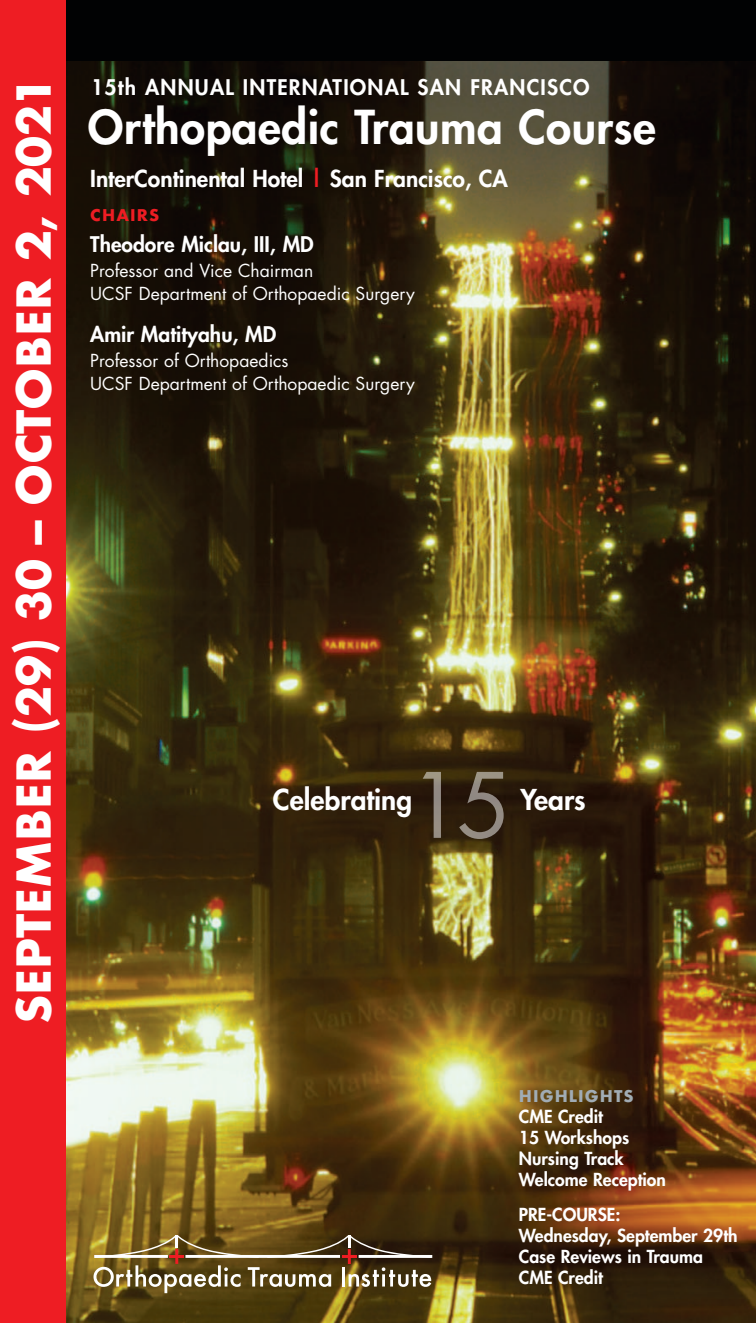
<style>
.page{position:relative;width:756px;height:1323px;background:#fff}
.page>*{position:absolute;margin:0;border:0;box-sizing:border-box;transform-origin:0 0}
.t1{font:87.5px "Futura";color:rgb(255 255 255/.5)}
.t2{font:700 45.5px "Futura";color:#fff}
.t3{font:800 45.5px "Futura";letter-spacing:.01em;color:#fff}
.t4{font:800 28px "Futura";color:#fff}
.t5{font:800 22.75px "Futura";color:#fff}
.t6{font:800 21px "Futura";color:#fff}
.t7{font:800 21px "Futura";letter-spacing:.06em;color:#fff}
.t8{font:17.5px/22.9px "Futura";color:#fff}
.t9{font:800 17.5px/21px "Futura";color:#fff}
.t10{font:700 15.75px "Futura";letter-spacing:.07em;color:#a1acb4}
.t11{font:700 15.75px "Futura";letter-spacing:.07em;color:#ee1d23}
.s1{color:#ee1d23}
</style>
<div class="page">
<img style="left:65px;top:61px;width:691px;height:1262px">
<div style="left:6px;top:0;width:750px;height:61px;background:#010203"></div>
<div style="left:0;top:0;width:65px;height:1323px;background:#ee1d23"></div>
<svg style="left:94px;top:1265px;width:147px;height:28px"></svg>
<svg style="left:248px;top:1267px;width:83px;height:20px"></svg>
<hr style="left:342px;top:1267px;width:3px;height:20px;background:#fff">
<svg style="left:349px;top:1267px;width:82px;height:20px"></svg>
<hr style="left:175px;top:1249px;width:3px;height:15px;background:#ee1d23">
<hr style="left:348px;top:1249px;width:3px;height:15px;background:#ee1d23">
<svg style="left:95px;top:1235px;width:336px;height:23px;background:#695023"></svg>
<hr style="left:94px;top:1255px;width:74px;height:3px;background:#fff">
<hr style="left:185px;top:1255px;width:155px;height:3px;background:#fff">
<hr style="left:359px;top:1255px;width:73px;height:3px;background:#fff">
<h2 class="t2" style="left:3px;top:1024px;width:950px;rotate:-90deg">SEPTEMBER (29) 30 – OCTOBER 2, 2021</h2>
<p class="t7" style="left:91px;top:77px;width:500px">15th ANNUAL INTERNATIONAL SAN FRANCISCO</p>
<h2 class="t3" style="left:88px;top:105px;width:569px">Orthopaedic Trauma Course</h2>
<h3 class="t5" style="left:90px;top:168px;width:419px">InterContinental Hotel <span class="s1">|</span> San Francisco, CA</h3>
<p class="t11" style="left:90px;top:204px;width:71px">CHAIRS</p>
<p class="t6" style="left:90px;top:234px;width:225px">Theodore Miclau, III, MD</p>
<p class="t8" style="left:90px;top:260px;width:326px">Professor and Vice Chairman<br>UCSF Department of Orthopaedic Surgery</p>
<p class="t6" style="left:90px;top:325px;width:188px">Amir Matityahu, MD</p>
<p class="t8" style="left:90px;top:351px;width:326px">Professor of Orthopaedics<br>UCSF Department of Orthopaedic Surgery</p>
<h3 class="t4" style="left:273px;top:786px;width:141px">Celebrating</h3>
<h1 class="t1" style="left:409px;top:765px;width:104px">15</h1>
<h3 class="t4" style="left:521px;top:786px;width:67px">Years</h3>
<p class="t10" style="left:519px;top:1086px;width:116px">HIGHLIGHTS</p>
<p class="t9" style="left:519px;top:1108px;width:149px">CME Credit<br>15 Workshops<br>Nursing Track<br>Welcome Reception</p>
<p class="t9" style="left:519px;top:1206px;width:220px">PRE-COURSE:<br>Wednesday, September 29th<br>Case Reviews in Trauma<br>CME Credit</p>
</div>
